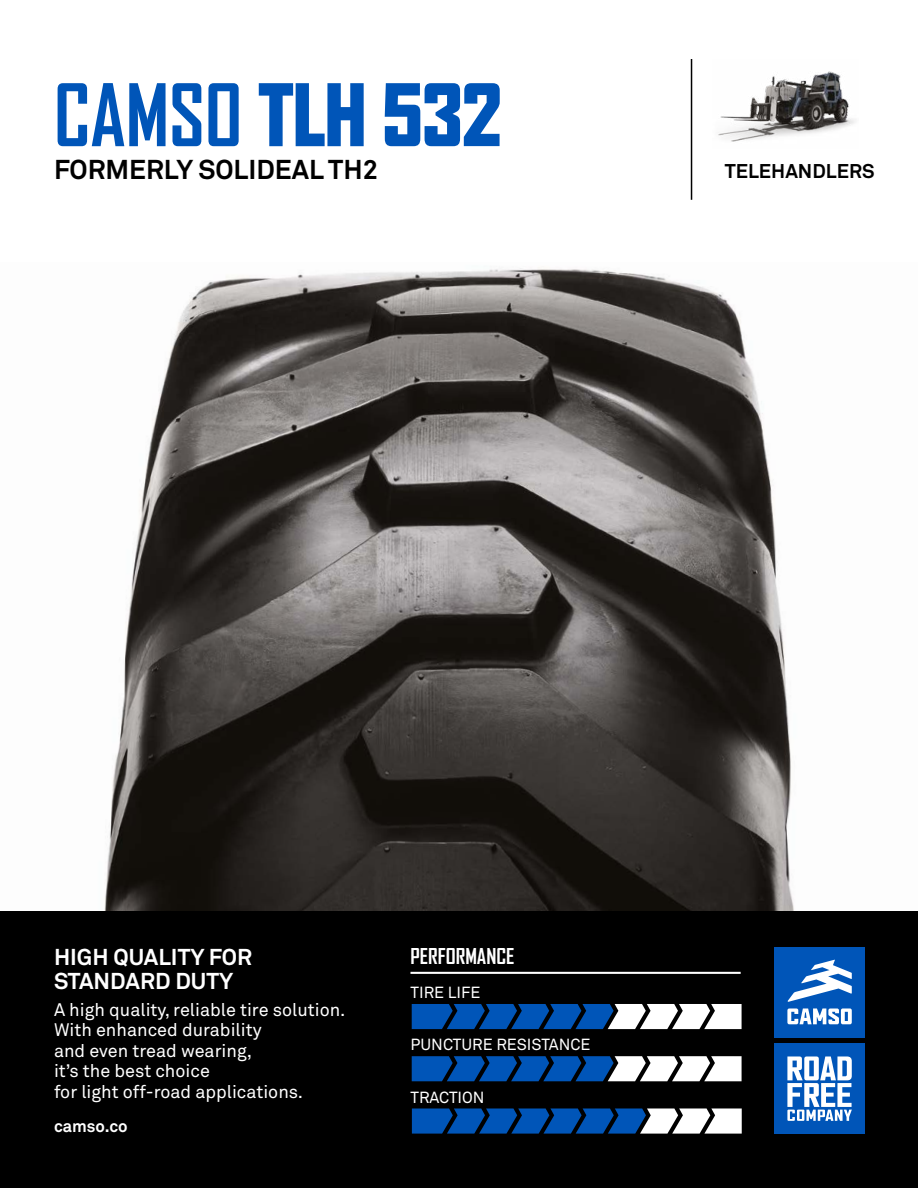
<style>
.page{position:relative;width:918px;height:1188px;background:#fff}
.page>*{position:absolute;margin:0;border:0;box-sizing:border-box;transform-origin:0 0}
.t1{font:900 82.5px "Agency FB";color:#0055b8;scale:.95 1}
.t2{font:700 27px "Akkurat Office";color:#000}
.t3{font:700 22.65px/24.3px "Akkurat Office";color:#fff}
.t4{font:700 21px "Agency FB";color:#fff}
.t5{font:700 19.65px "Akkurat Office";color:#000}
.t6{font:18px/20.5px "Akkurat Office";color:#fff}
.t7{font:700 16.65px "Akkurat Office";color:#fff}
.t8{font:15.9px "Akkurat Office";color:#fff}
.s1{font-weight:700}
</style>
<div class="page">
<img style="left:718px;top:71px;width:137px;height:71px">
<hr style="left:691px;top:59px;width:1px;height:141px;background:#000">
<img style="left:104px;top:268px;width:690px;height:643px">
<div style="left:0;top:911px;width:918px;height:277px;background:#000"></div>
<div style="left:775px;top:947px;width:90px;height:90px;background:#0055b8"></div>
<svg style="left:787px;top:1008px;width:65px;height:16px"></svg>
<svg style="left:788px;top:960px;width:64px;height:42px"></svg>
<div style="left:775px;top:1044px;width:90px;height:90px;background:#0055b8"></div>
<svg style="left:787px;top:1056px;width:65px;height:65px"></svg>
<hr style="left:410px;top:972px;width:331px;height:2px;background:#fff">
<svg style="left:412px;top:1004px;width:330px;height:25px;background:#5784b8"></svg>
<svg style="left:412px;top:1056px;width:330px;height:25px;background:#5683b6"></svg>
<svg style="left:412px;top:1108px;width:330px;height:26px;background:#3f71ac"></svg>
<h1 class="t1" style="left:54px;top:67px;width:473px"><span class="s1">CAMSO</span> TLH 532</h1>
<h2 class="t2" style="left:54px;top:152px;width:326px">FORMERLY SOLIDEAL TH2</h2>
<p class="t5" style="left:725px;top:159px;width:151px">TELEHANDLERS</p>
<p class="t3" style="left:54px;top:945px;width:200px">HIGH QUALITY FOR<br>STANDARD DUTY</p>
<p class="t6" style="left:54px;top:1000px;width:293px">A high quality, reliable tire solution.<br>With enhanced durability<br>and even tread wearing,<br>it’s the best choice<br>for light off-road applications.</p>
<p class="t7" style="left:54px;top:1115px;width:75px">camso.co</p>
<p class="t4" style="left:410px;top:943px;width:105px">PERFORMANCE</p>
<p class="t8" style="left:410px;top:983px;width:72px">TIRE LIFE</p>
<p class="t8" style="left:410px;top:1035px;width:182px">PUNCTURE RESISTANCE</p>
<p class="t8" style="left:410px;top:1088px;width:76px">TRACTION</p>
</div>
